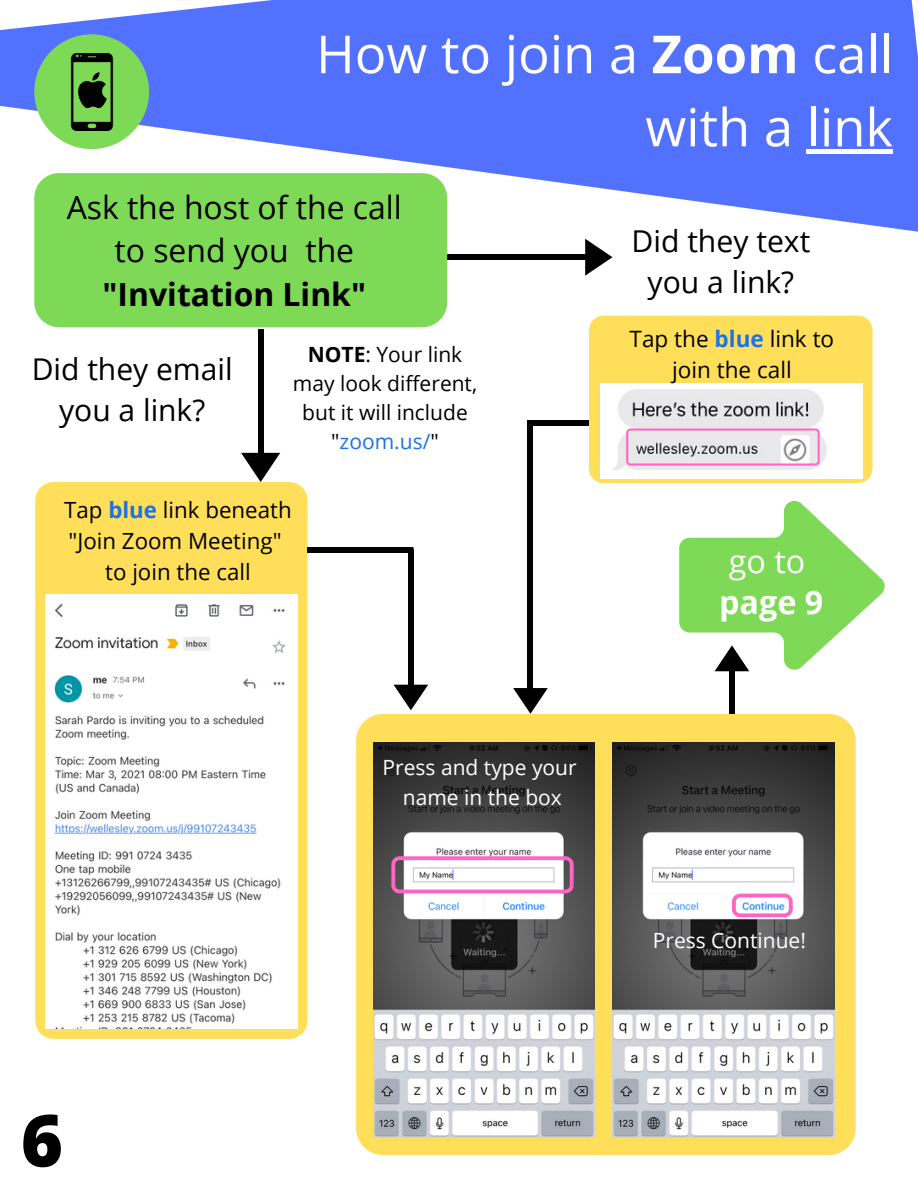
<style>
.page{position:relative;width:918px;height:1188px;background:#fff}
.page>*{position:absolute;margin:0;border:0;box-sizing:border-box;transform-origin:0 0}
.t1{font:800 72px "Open Sans";color:#000}
.t2{font:52.5px/73.2px "Open Sans";color:#fff;text-align:right}
.t3{font:700 32.25px "Open Sans";color:#fff}
.t4{font:32.25px "Open Sans";color:#fff}
.t5{font:31.95px/43.8px "Open Sans";color:#000;text-align:center}
.t6{font:30.15px/41.7px "Open Sans";color:#000;text-align:center}
.t7{font:30px "Open Sans";color:#000}
.t8{font:22.5px "Open Sans";color:#000}
.t9{font:22.35px/31.2px "Open Sans";color:#000}
.t10{font:21px/29.2px "Open Sans";color:#000;text-align:center}
.t11{font:21px "Open Sans";color:#fff}
.s1{font-weight:700}
.s2{color:#1d72e5}
.s3{font-weight:700;color:#1d72e5}
</style>
<div class="page">
<svg style="left:0;top:0;width:918px;height:328px;fill:#5271ff"></svg>
<div style="left:447px;top:254px;width:144px;height:6px;background:#000"></div>
<svg style="left:585px;top:239px;width:27px;height:37px"></svg>
<div style="left:729px;top:666px;width:6px;height:48px;background:#000"></div>
<div style="left:356px;top:714px;width:500px;height:441px;background:#ffde59;border-radius:27px"></div>
<div style="left:258px;top:329px;width:6px;height:130px;background:#000"></div>
<svg style="left:241px;top:453px;width:39px;height:29px"></svg>
<div style="left:34px;top:173px;width:413px;height:154px;background:#7ed957;border-radius:25px"></div>
<div style="left:35px;top:482px;width:273px;height:557px;background:#ffde59;border-radius:18px"></div>
<div style="left:530px;top:420px;width:66px;height:6px;background:#000"></div>
<div style="left:589px;top:316px;width:284px;height:167px;background:#ffde59;border-radius:15px"></div>
<img style="left:601px;top:383px;width:262px;height:96px">
<svg style="left:626px;top:428px;width:194px;height:38px;background:#e0ccd9"></svg>
<svg style="left:679px;top:500px;width:206px;height:172px"></svg>
<div style="left:528px;top:420px;width:5px;height:273px;background:#000"></div>
<svg style="left:513px;top:688px;width:35px;height:26px"></svg>
<img style="left:373px;top:742px;width:222px;height:395px">
<svg style="left:391px;top:856px;width:183px;height:37px;background:#ecc9de"></svg>
<img style="left:613px;top:742px;width:221px;height:395px">
<svg style="left:732px;top:894px;width:61px;height:23px"></svg>
<img style="left:45px;top:594px;width:253px;height:434px">
<div style="left:307px;top:547px;width:112px;height:6px;background:#000"></div>
<svg style="left:413px;top:547px;width:6px;height:20px"></svg>
<div style="left:408px;top:550px;width:5px;height:140px;background:#000"></div>
<svg style="left:394px;top:685px;width:34px;height:25px"></svg>
<hr style="left:807px;top:150px;width:86px;height:4px;background:#fff">
<svg style="left:34px;top:34px;width:115px;height:115px;background:#75b570"></svg>
<p class="t2" style="left:316px;top:16px;width:578px">How to join a <span class="s1">Zoom</span> call with a link</p>
<p class="t5" style="left:67px;top:184px;width:337px">Ask the host of the call to send you the <span class="s1">"Invitation Link"</span></p>
<p class="t7" style="left:32px;top:348px;width:202px">Did they email</p>
<p class="t7" style="left:59px;top:389px;width:148px">you a link?</p>
<p class="t10" style="left:293px;top:339px;width:186px"><span class="s1">NOTE</span>: Your link may look different, but it will include "<span class="s2">zoom.us/</span>"</p>
<p class="t9" style="left:64px;top:494px;width:229px">Tap <span class="s3">blue</span> link beneath "Join Zoom Meeting"</p>
<p class="t9" style="left:105px;top:556px;width:147px">to join the call</p>
<p class="t6" style="left:632px;top:219px;width:180px">Did they text you a link?</p>
<p class="t8" style="left:630px;top:323px;width:206px">Tap the <span class="s3">blue</span> link to</p>
<p class="t8" style="left:672px;top:354px;width:121px">join the call</p>
<p class="t4" style="left:729px;top:538px;width:78px">go to</p>
<p class="t3" style="left:719px;top:579px;width:106px">page 9</p>
<p class="t11" style="left:383px;top:753px;width:196px">Press and type your</p>
<p class="t11" style="left:403px;top:782px;width:160px">name in the box</p>
<p class="t11" style="left:653px;top:926px;width:155px">Press Continue!</p>
<p class="t1" style="left:21px;top:1090px;width:44px">6</p>
</div>
